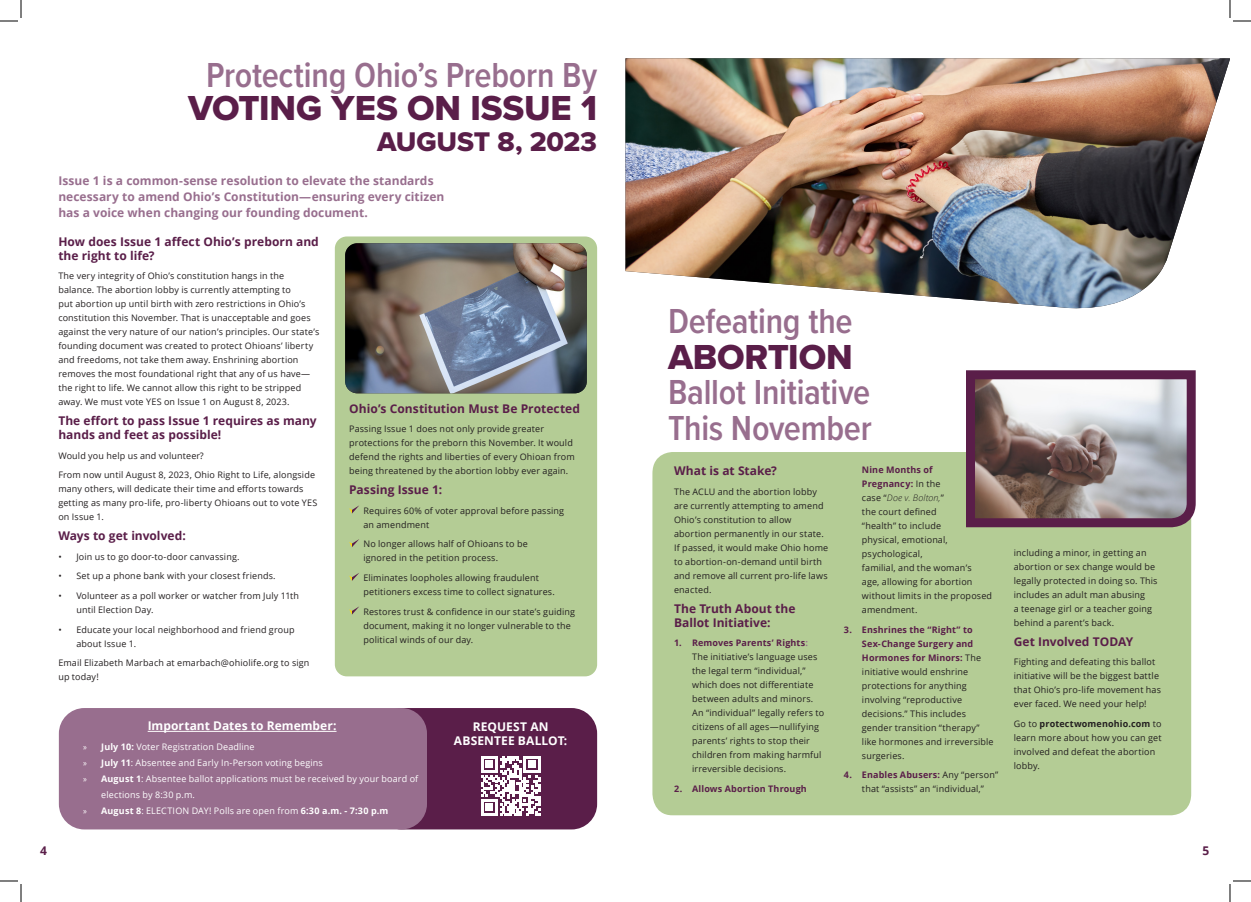
<style>
.page{position:relative;width:1251px;height:902px;background:#fff}
.page>*{position:absolute;margin:0;border:0;box-sizing:border-box;transform-origin:0 0}
.body_text_left{font:600 36px/36px "Proxima Nova Cond";letter-spacing:-.01em;color:#986e8e}
.body_text_right{font:600 36px "Proxima Nova Cond";letter-spacing:-.01em;color:#986e8e}
.body_text_right-2{font:36px "Proxima Nova Extrabld";letter-spacing:-.005em;color:#5a1e49}
.body_text_right-3{font:28px "Proxima Nova Extrabld";letter-spacing:-.005em;color:#5a1e49}
.body_text_left-2{font:700 12px/14px "Open Sans";color:#5a1e49}
.body_text_left-3{font:700 12px/16px "Open Sans";color:#986e8e}
.body_text_left-4{font:700 12px/14px "Open Sans";letter-spacing:.005em;color:#fff;text-align:center}
.body_text_left-5{font:9px/14px "Open Sans";letter-spacing:.015em;color:#231f20}
.t1{font:9px/16px "Open Sans";letter-spacing:.015em;color:#fff}
.t2{font:700 9px "Open Sans";letter-spacing:.015em;color:#5a1e49}
.s1{font-family:"Myriad Pro"}
.s2{font-weight:700}
.s3{font-family:"Proxima Nova Extrabld";font-weight:400;color:#5a1e49}
.s4{font-weight:700;color:#5a1e49}
.s5{font-weight:700;color:#986e8e}
.s6{font-weight:300;font-style:italic}
</style>
<div class="page">
<div style="left:335px;top:236px;width:262px;height:440px;background:#b4cc95;border-radius:12px"></div>
<img style="left:625px;top:58px;width:604px;height:251px">
<img style="left:345px;top:243px;width:242px;height:150px">
<div style="left:376px;top:708px;width:221px;height:121px;background:#5a1e49;border-radius:26px"></div>
<div style="left:652px;top:452px;width:539px;height:363px;background:#b4cc95;border-radius:21px"></div>
<svg style="left:966px;top:370px;width:230px;height:162px"></svg>
<div style="left:59px;top:708px;width:368px;height:121px;background:#986e8e;border-radius:26px"></div>
<svg style="left:349px;top:505px;width:10px;height:9px"></svg>
<svg style="left:349px;top:539px;width:10px;height:8px"></svg>
<svg style="left:349px;top:573px;width:10px;height:8px"></svg>
<svg style="left:349px;top:606px;width:10px;height:9px"></svg>
<svg style="left:481px;top:756px;width:59px;height:60px"></svg>
<hr style="left:148px;top:731px;width:188px;height:1px;background:#fff">
<svg style="left:0;top:0;width:22px;height:22px"></svg>
<svg style="left:0;top:880px;width:22px;height:22px"></svg>
<svg style="left:1229px;top:0;width:22px;height:22px"></svg>
<svg style="left:1229px;top:880px;width:22px;height:22px"></svg>
<p class="body_text_right" style="left:206px;top:48px;width:392px">Protecting Ohio’s Preborn By</p>
<p class="body_text_right-2" style="left:188px;top:82px;width:410px">VOTING YES ON ISSUE 1</p>
<p class="body_text_right-3" style="left:377px;top:121px;width:221px">AUGUST 8, 2023</p>
<p class="body_text_left-3" style="left:58px;top:172px;width:387px">Issue 1 is a common-sense resolution to elevate the standards necessary to amend Ohio’s Constitution—ensuring every citizen has a voice when changing our founding document.</p>
<p class="body_text_left-2" style="left:58px;top:234px;width:262px">How does Issue 1 affect Ohio’s preborn and the right to life?</p>
<p class="body_text_left-5" style="left:58px;top:269px;width:262px">The very integrity of Ohio’s constitution hangs in the balance. The abortion lobby is currently attempting to<br>put abortion up until birth with zero restrictions in Ohio’s constitution this November. That is unacceptable and goes against the very nature of our nation’s principles. Our state’s founding document was created to protect Ohioans’ liberty and freedoms, not take them away. Enshrining abortion removes the most foundational right that any of us have— the right to life. We cannot allow this right to be stripped away. We must vote YES on Issue 1 on August 8, 2023.</p>
<p class="body_text_left-2" style="left:58px;top:413px;width:260px">The effort to pass Issue 1 requires as many hands and feet as possible!</p>
<p class="body_text_left-5" style="left:58px;top:448px;width:147px">Would you help us and volunteer?</p>
<p class="body_text_left-5" style="left:58px;top:468px;width:260px">From now until August 8, 2023, Ohio Right to Life, alongside many others, will dedicate their time and efforts towards getting as many pro-life, pro-liberty Ohioans out to vote YES on Issue 1.</p>
<p class="body_text_left-2" style="left:58px;top:528px;width:129px">Ways to get involved:</p>
<p class="body_text_left-5" style="left:58px;top:549px;width:183px">• Join us to go door-to-door canvassing.</p>
<p class="body_text_left-5" style="left:58px;top:569px;width:219px">• Set up a phone bank with your closest friends.</p>
<p class="body_text_left-5" style="left:76px;top:588px;width:224px;text-indent:-18px">• Volunteer as a poll worker or watcher from July 11th until Election Day.</p>
<p class="body_text_left-5" style="left:76px;top:622px;width:220px;text-indent:-18px">• Educate your local neighborhood and friend group about Issue 1.</p>
<p class="body_text_left-5" style="left:58px;top:656px;width:253px">Email Elizabeth Marbach at emarbach@ohiolife.org to sign up today!</p>
<p class="body_text_left-2" style="left:349px;top:401px;width:232px">Ohio’s Constitution Must Be Protected</p>
<p class="body_text_left-5" style="left:349px;top:422px;width:227px">Passing Issue 1 does not only provide greater protections for the preborn this November. It would defend the rights and liberties of every Ohioan from being threatened by the abortion lobby ever again.</p>
<p class="body_text_left-2" style="left:349px;top:482px;width:94px">Passing Issue 1:</p>
<p class="body_text_left-5" style="left:363px;top:503px;width:202px">Requires 60% of voter approval before passing an amendment</p>
<p class="body_text_left-5" style="left:363px;top:537px;width:166px">No longer allows half of Ohioans to be ignored in the petition process.</p>
<p class="body_text_left-5" style="left:363px;top:570px;width:193px">Eliminates loopholes allowing fraudulent petitioners excess time to collect signatures.</p>
<p class="body_text_left-5" style="left:363px;top:604px;width:213px">Restores trust &amp; confidence in our state’s guiding document, making it no longer vulnerable to the political winds of our day.</p>
<p class="body_text_left-4" style="left:148px;top:719px;width:190px">Important Dates to Remember:</p>
<p class="t1" style="left:83px;top:738px;width:173px"><span class="s1">»</span> <span class="s2">July 10:</span> Voter Registration Deadline</p>
<p class="t1" style="left:83px;top:754px;width:241px"><span class="s1">»</span> <span class="s2">July 11</span>: Absentee and Early In-Person voting begins</p>
<p class="t1" style="left:101px;top:770px;width:318px;text-indent:-18px"><span class="s1">»</span> <span class="s2">August 1</span>: Absentee ballot applications must be received by your board of elections by 8:30 p.m.</p>
<p class="t1" style="left:83px;top:802px;width:307px"><span class="s1">»</span> <span class="s2">August 8</span>: ELECTION DAY! Polls are open from <span class="s2">6:30 a.m. - 7:30 p.m</span></p>
<p class="body_text_left-4" style="left:454px;top:719px;width:115px">REQUEST AN<br>ABSENTEE BALLOT:</p>
<p class="body_text_left" style="left:668px;top:302px;width:186px">Defeating the<br><span class="s3">ABORTION</span></p>
<p class="body_text_left" style="left:668px;top:373px;width:204px">Ballot Initiative</p>
<p class="body_text_left" style="left:668px;top:409px;width:205px">This November</p>
<p class="body_text_left-2" style="left:674px;top:463px;width:104px">What is at Stake?</p>
<p class="body_text_left-5" style="left:674px;top:484px;width:156px">The ACLU and the abortion lobby are currently attempting to amend<br>Ohio’s constitution to allow abortion permanently in our state.<br>If passed, it would make Ohio home to abortion-on-demand until birth and remove all current pro-life laws enacted.</p>
<p class="body_text_left-2" style="left:674px;top:601px;width:123px">The Truth About the<br>Ballot Initiative:</p>
<p class="body_text_left-5" style="left:692px;top:636px;width:134px;text-indent:-18px"><span class="s4">1. Removes Parents’ Rights</span><span class="s5">:<br></span>The initiative’s language uses the legal term “individual,” which does not differentiate between adults and minors.<br>An “individual” legally refers to citizens of all ages—nullifying parents’ rights to stop their children from making harmful irreversible decisions.</p>
<p class="t2" style="left:674px;top:782px;width:134px">2. Allows Abortion Through</p>
<p class="body_text_left-5" style="left:862px;top:462px;width:132px"><span class="s4">Nine Months of<br>Pregnancy:</span> In the<br>case “<span class="s6">Doe v. Bolton,</span>”<br>the court defined<br>“health” to include<br>physical, emotional, psychological,<br>familial, and the woman’s<br>age, allowing for abortion without limits in the proposed amendment.</p>
<p class="body_text_left-5" style="left:862px;top:622px;width:133px;text-indent:-18px"><span class="s4">3. Enshrines the “Right” to<br>Sex-Change Surgery and<br>Hormones for Minors:</span> The initiative would enshrine protections for anything involving “reproductive decisions.” This includes gender transition “therapy” like hormones and irreversible surgeries.</p>
<p class="body_text_left-5" style="left:844px;top:768px;width:156px;text-align:center"><span class="s4">4. Enables Abusers:</span> Any “person” that “assists” an “individual,”</p>
<p class="body_text_left-5" style="left:1013px;top:545px;width:145px">including a minor, in getting an abortion or sex change would be legally protected in doing so. This includes an adult man abusing<br>a teenage girl or a teacher going behind a parent’s back.</p>
<p class="body_text_left-2" style="left:1013px;top:634px;width:121px">Get Involved TODAY</p>
<p class="body_text_left-5" style="left:1013px;top:655px;width:149px">Fighting and defeating this ballot initiative will be the biggest battle that Ohio’s pro-life movement has ever faced. We need your help!</p>
<p class="body_text_left-5" style="left:1013px;top:716px;width:149px">Go to <span class="s2">protectwomenohio.com</span> to learn more about how you can get involved and defeat the abortion lobby.</p>
<h3 class="body_text_left-2" style="left:40px;top:843px;width:8px">4</h3>
<h3 class="body_text_left-2" style="left:1202px;top:843px;width:8px">5</h3>
</div>
